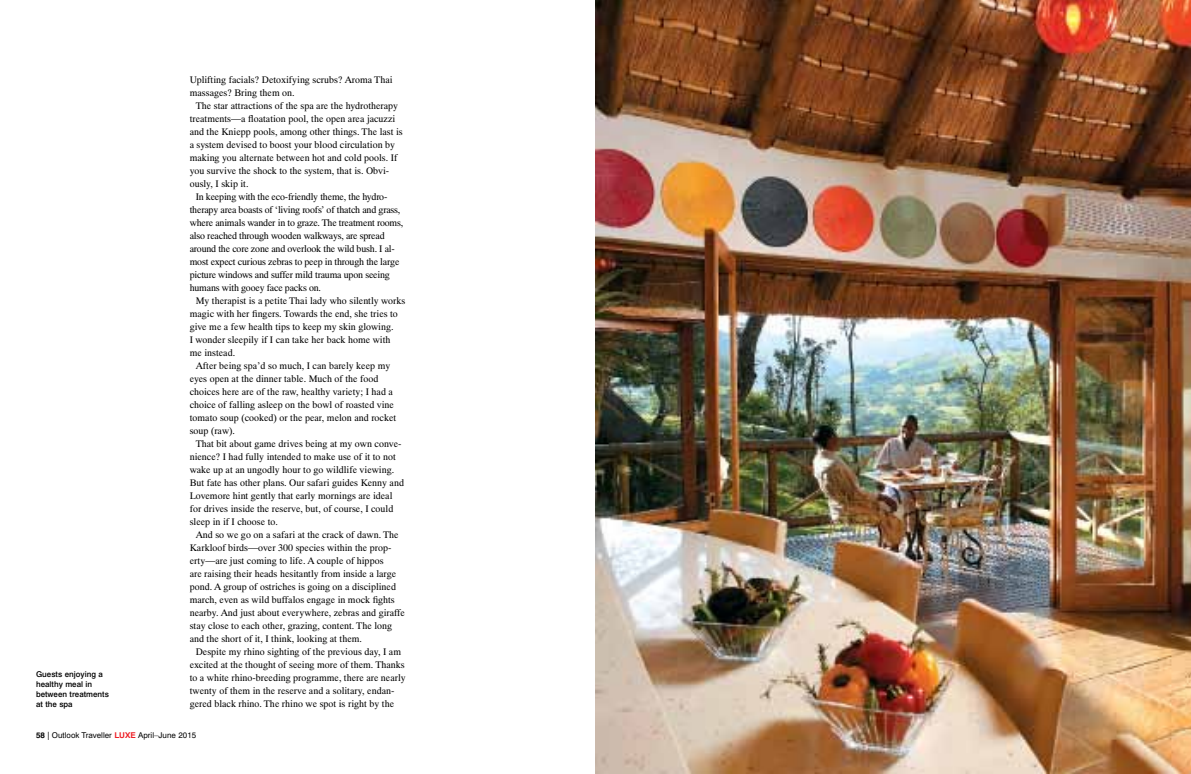
<style>
.page{position:relative;width:1191px;height:774px;background:#fff}
.page>*{position:absolute;margin:0;border:0;box-sizing:border-box;transform-origin:0 0}
.t1{font:10px "Pelham DT";color:#000}
.t2{font:10px "Pelham DT";letter-spacing:-.02em;color:#000}
.t3{font:500 8px/10px "Newhouse DT";color:#000}
.t4{font:8px "Newhouse DT";color:#000}
.s1{font-weight:700}
.s2{font-weight:700;color:#ed1d24}
</style>
<div class="page">
<img style="left:595px;top:0;width:596px;height:773px">
<p class="t3" style="left:36px;top:669px;width:74px">Guests enjoying a healthy meal in between treatments at the spa</p>
<p class="t1" style="left:190px;top:74px;width:204px">Uplifting facials? Detoxifying scrubs? Aroma Thai</p>
<p class="t1" style="left:190px;top:87px;width:107px">massages? Bring them on.</p>
<p class="t1" style="left:196px;top:100px;width:204px">The star attractions of the spa are the hydrotherapy</p>
<p class="t1" style="left:190px;top:113px;width:207px">treatments—a floatation pool, the open area jacuzzi</p>
<p class="t1" style="left:190px;top:126px;width:215px">and the Kniepp pools, among other things. The last is</p>
<p class="t1" style="left:190px;top:139px;width:207px">a system devised to boost your blood circulation by</p>
<p class="t1" style="left:190px;top:152px;width:209px">making you alternate between hot and cold pools. If</p>
<p class="t1" style="left:190px;top:165px;width:201px">you survive the shock to the system, that is. Obvi-</p>
<p class="t1" style="left:190px;top:178px;width:60px">ously, I skip it.</p>
<p class="t2" style="left:196px;top:191px;width:193px">In keeping with the eco-friendly theme, the hydro-</p>
<p class="t2" style="left:190px;top:204px;width:212px">therapy area boasts of ‘living roofs’ of thatch and grass,</p>
<p class="t2" style="left:190px;top:217px;width:215px">where animals wander in to graze. The treatment rooms,</p>
<p class="t2" style="left:190px;top:230px;width:197px">also reached through wooden walkways, are spread</p>
<p class="t2" style="left:190px;top:243px;width:207px">around the core zone and overlook the wild bush. I al-</p>
<p class="t2" style="left:190px;top:256px;width:211px">most expect curious zebras to peep in through the large</p>
<p class="t2" style="left:190px;top:269px;width:202px">picture windows and suffer mild trauma upon seeing</p>
<p class="t2" style="left:190px;top:282px;width:133px">humans with gooey face packs on.</p>
<p class="t1" style="left:196px;top:295px;width:211px">My therapist is a petite Thai lady who silently works</p>
<p class="t1" style="left:190px;top:308px;width:210px">magic with her fingers. Towards the end, she tries to</p>
<p class="t1" style="left:190px;top:321px;width:205px">give me a few health tips to keep my skin glowing.</p>
<p class="t1" style="left:190px;top:334px;width:202px">I wonder sleepily if I can take her back home with</p>
<p class="t1" style="left:190px;top:347px;width:47px">me instead.</p>
<p class="t1" style="left:196px;top:360px;width:196px">After being spa’d so much, I can barely keep my</p>
<p class="t1" style="left:190px;top:373px;width:190px">eyes open at the dinner table. Much of the food</p>
<p class="t1" style="left:190px;top:386px;width:205px">choices here are of the raw, healthy variety; I had a</p>
<p class="t1" style="left:190px;top:399px;width:206px">choice of falling asleep on the bowl of roasted vine</p>
<p class="t1" style="left:190px;top:412px;width:208px">tomato soup (cooked) or the pear, melon and rocket</p>
<p class="t1" style="left:190px;top:425px;width:47px">soup (raw).</p>
<p class="t1" style="left:196px;top:438px;width:207px">That bit about game drives being at my own conve-</p>
<p class="t1" style="left:190px;top:451px;width:208px">nience? I had fully intended to make use of it to not</p>
<p class="t1" style="left:190px;top:464px;width:206px">wake up at an ungodly hour to go wildlife viewing.</p>
<p class="t1" style="left:190px;top:477px;width:216px">But fate has other plans. Our safari guides Kenny and</p>
<p class="t1" style="left:190px;top:490px;width:204px">Lovemore hint gently that early mornings are ideal</p>
<p class="t1" style="left:190px;top:503px;width:205px">for drives inside the reserve, but, of course, I could</p>
<p class="t1" style="left:190px;top:516px;width:90px">sleep in if I choose to.</p>
<p class="t1" style="left:196px;top:529px;width:204px">And so we go on a safari at the crack of dawn. The</p>
<p class="t1" style="left:190px;top:542px;width:203px">Karkloof birds—over 300 species within the prop-</p>
<p class="t1" style="left:190px;top:555px;width:195px">erty—are just coming to life. A couple of hippos</p>
<p class="t1" style="left:190px;top:568px;width:208px">are raising their heads hesitantly from inside a large</p>
<p class="t1" style="left:190px;top:581px;width:208px">pond. A group of ostriches is going on a disciplined</p>
<p class="t1" style="left:190px;top:594px;width:207px">march, even as wild buffalos engage in mock fights</p>
<p class="t1" style="left:190px;top:607px;width:217px">nearby. And just about everywhere, zebras and giraffe</p>
<p class="t1" style="left:190px;top:620px;width:204px">stay close to each other, grazing, content. The long</p>
<p class="t1" style="left:190px;top:633px;width:174px">and the short of it, I think, looking at them.</p>
<p class="t1" style="left:196px;top:646px;width:207px">Despite my rhino sighting of the previous day, I am</p>
<p class="t1" style="left:190px;top:659px;width:217px">excited at the thought of seeing more of them. Thanks</p>
<p class="t1" style="left:190px;top:672px;width:218px">to a white rhino-breeding programme, there are nearly</p>
<p class="t1" style="left:190px;top:685px;width:206px">twenty of them in the reserve and a solitary, endan-</p>
<p class="t1" style="left:190px;top:698px;width:206px">gered black rhino. The rhino we spot is right by the</p>
<p class="t4" style="left:36px;top:730px;width:162px"><span class="s1">58</span> | Outlook Traveller <span class="s2">LUXE</span> April–June 2015</p>
</div>
